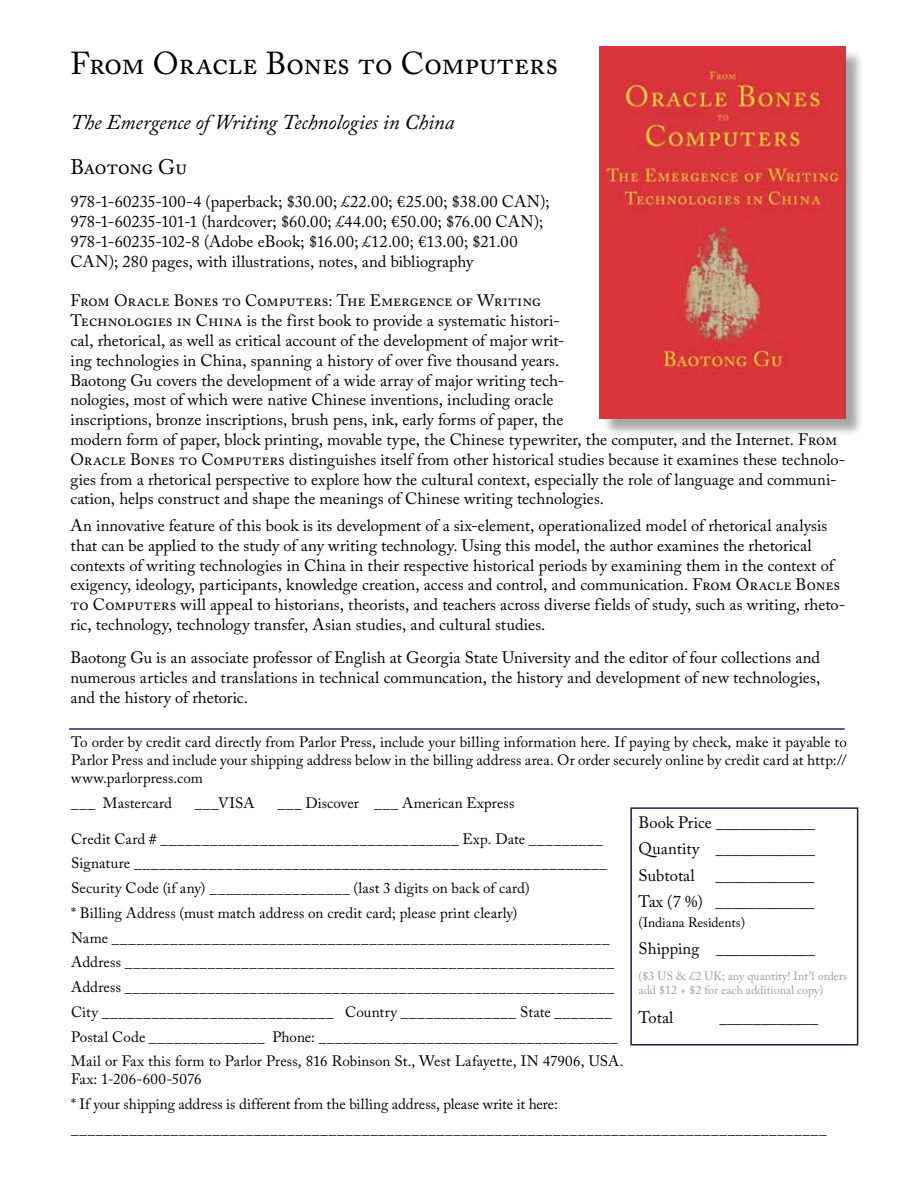
<style>
.page{position:relative;width:918px;height:1188px;background:#fff}
.page>*{position:absolute;margin:0;border:0;box-sizing:border-box;transform-origin:0 0}
.t1{font:31.5px "Adobe Caslon Pro";letter-spacing:-.01em;color:#000}
.t2{font:italic 21px "Adobe Caslon Pro";letter-spacing:-.005em;color:#000}
.t3{font:21px "Adobe Caslon Pro";letter-spacing:-.01em;color:#000}
.t4{font:16.5px/19.8px "Adobe Caslon Pro";letter-spacing:.005em;color:#000}
.t5{font:15px/24.8px "Adobe Caslon Pro";letter-spacing:.005em;color:#000}
.t6{font:13.5px "Adobe Caslon Pro";color:#000}
.t7{font:12px/14.4px "Adobe Caslon Pro";color:#9d9fa2}
</style>
<div class="page">
<hr style="left:69px;top:728px;width:776px;height:2px;background:#1e285b">
<div style="left:630px;top:807px;width:228px;height:239px;border:2px solid #1b1f4f"></div>
<div style="left:602px;top:49px;width:262px;height:387px;background:#000;opacity:.35"></div>
<img style="left:600px;top:46px;width:245px;height:372px">
<h1 class="t1" style="left:70px;top:44px;width:489px">From Oracle Bones to Computers</h1>
<p class="t2" style="left:70px;top:109px;width:385px">The Emergence of Writing Technologies in China</p>
<p class="t3" style="left:70px;top:155px;width:118px">Baotong Gu</p>
<p class="t4" style="left:70px;top:192px;width:481px">978-1-60235-100-4 (paperback; $30.00; £22.00; €25.00; $38.00 CAN); 978-1-60235-101-1 (hardcover; $60.00; £44.00; €50.00; $76.00 CAN); 978-1-60235-102-8 (Adobe eBook; $16.00; £12.00; €13.00; $21.00<br>CAN); 280 pages, with illustrations, notes, and bibliography</p>
<p class="t4" style="left:70px;top:291px;width:777px">From Oracle Bones to Computers: The Emergence of Writing<br>Technologies in China is the first book to provide a systematic histori-<br>cal, rhetorical, as well as critical account of the development of major writ-<br>ing technologies in China, spanning a history of over five thousand years.<br>Baotong Gu covers the development of a wide array of major writing tech-<br>nologies, most of which were native Chinese inventions, including oracle<br>inscriptions, bronze inscriptions, brush pens, ink, early forms of paper, the<br>modern form of paper, block printing, movable type, the Chinese typewriter, the computer, and the Internet. From Oracle Bones to Computers distinguishes itself from other historical studies because it examines these technolo&shy;gies from a rhetorical perspective to explore how the cultural context, especially the role of language and communi&shy;cation, helps construct and shape the meanings of Chinese writing technologies.</p>
<p class="t4" style="left:70px;top:515px;width:777px">An innovative feature of this book is its development of a six-element, operationalized model of rhetorical analysis that can be applied to the study of any writing technology. Using this model, the author examines the rhetorical contexts of writing technologies in China in their respective historical periods by examining them in the context of exigency, ideology, participants, knowledge creation, access and control, and communication. From Oracle Bones to Computers will appeal to historians, theorists, and teachers across diverse fields of study, such as writing, rheto&shy;ric, technology, technology transfer, Asian studies, and cultural studies.</p>
<p class="t4" style="left:70px;top:648px;width:751px;text-align:justify">Baotong Gu is an associate professor of English at Georgia State University and the editor of four collections and numerous articles and translations in technical communcation, the history and development of new technologies, and the history of rhetoric.</p>
<p class="t5" style="left:71px;top:733px;width:777px;line-height:18px;text-align:justify">To order by credit card directly from Parlor Press, include your billing information here. If paying by check, make it payable to Parlor Press and include your shipping address below in the billing address area. Or order securely online by credit card at http:// www.parlorpress.com</p>
<p class="t5" style="left:71px;top:790px;width:102px">___ Mastercard</p>
<p class="t5" style="left:195px;top:790px;width:61px">___VISA</p>
<p class="t5" style="left:277px;top:790px;width:238px">___ Discover ___ American Express</p>
<p class="t5" style="left:71px;top:826px;width:554px">Credit Card # ____________________________________ Exp. Date _________ Signature _________________________________________________________ Security Code (if any) _________________ (last 3 digits on back of card)<br>* Billing Address (must match address on credit card; please print clearly)<br>Name ____________________________________________________________ Address ___________________________________________________________ Address ___________________________________________________________ City ____________________________ Country ______________ State _______ Postal Code ______________ Phone: ____________________________________ Mail or Fax this form to Parlor Press, 816 Robinson St., West Lafayette, IN 47906, USA.</p>
<p class="t5" style="left:71px;top:1067px;width:757px">Fax: 1-206-600-5076<br>* If your shipping address is different from the billing address, please write it here: ___________________________________________________________________________________________</p>
<p class="t4" style="left:639px;top:809px;width:178px;line-height:26.5px;text-align:justify">Book Price ____________ Quantity ____________ Subtotal</p>
<p class="t4" style="left:639px;top:862px;width:177px;line-height:26.5px;text-align:right">____________<br>Tax (7 %) ____________</p>
<p class="t6" style="left:639px;top:915px;width:108px">(Indiana Residents)</p>
<p class="t4" style="left:639px;top:938px;width:178px">Shipping ____________</p>
<p class="t7" style="left:639px;top:969px;width:210px">($3 US &amp; £2 UK; any quantity! Int’l orders add $12 + $2 for each additional copy)</p>
<p class="t4" style="left:639px;top:1007px;width:36px">Total</p>
<p class="t4" style="left:719px;top:1007px;width:100px">____________</p>
</div>
